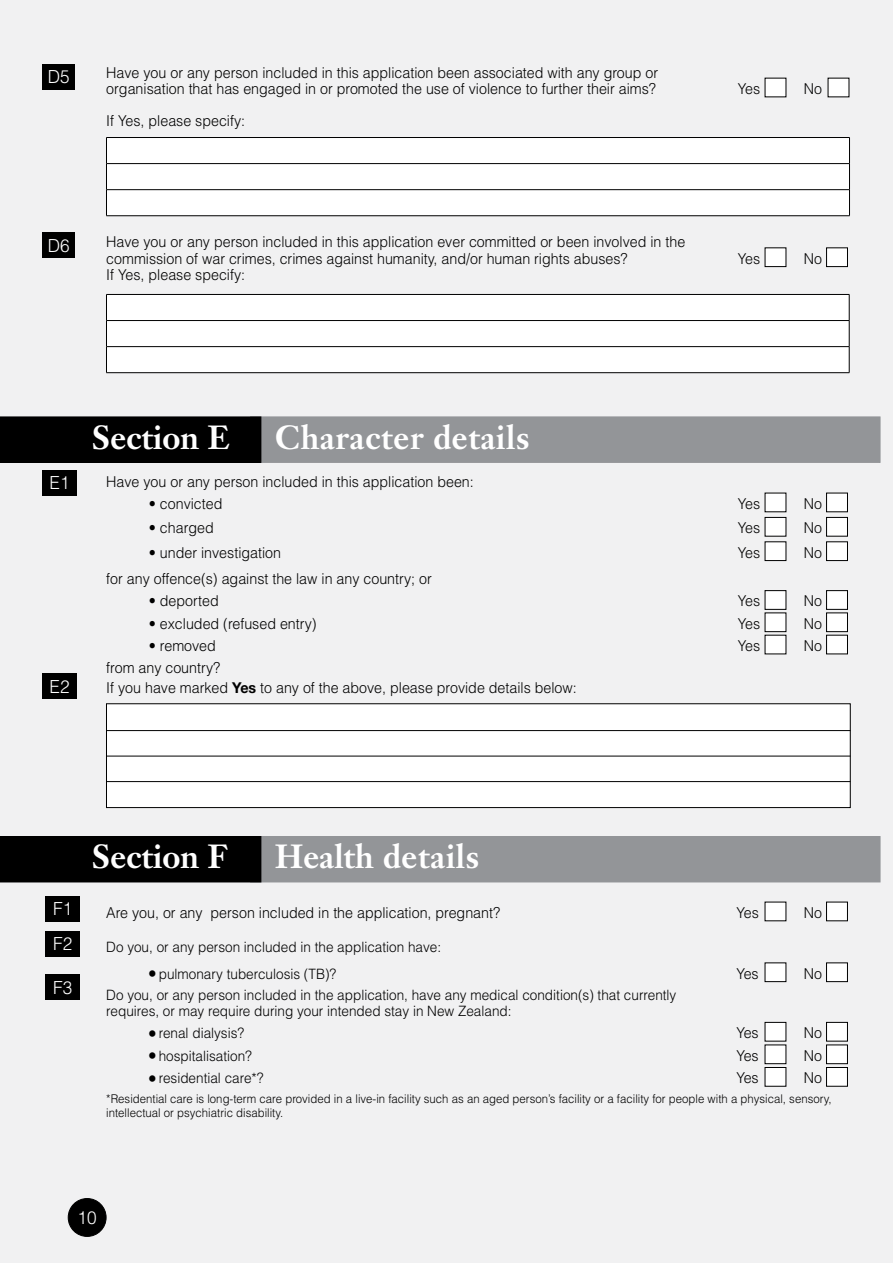
<style>
.page{position:relative;width:893px;height:1263px;background:#f1f1f2}
.page>*{position:absolute;margin:0;border:0;box-sizing:border-box;transform-origin:0 0}
.t1{font:700 33px "Janson Text";color:#fff;scale:.95 1}
.t2{font:700 33px "Janson Text";letter-spacing:.02em;color:#fff;scale:.95 1}
.t3{font:300 18px/35px "Helvetica";color:#fff;scale:.95 1}
.t4{font:300 15px/16.2px "Helvetica";color:#000;scale:.95 1}
.t5{font:300 14.25px/15.3px "Helvetica";color:#000;scale:.95 1}
.t6{font:300 12px/13.5px "Helvetica";color:#000;scale:.95 1}
.s1{font-family:"Helvetica Neue";font-weight:700}
.s2{font-size:18px}
</style>
<div class="page">
<div style="left:68px;top:1198px;width:38px;height:38px;background:#000;border-radius:50%"></div>
<div style="left:68px;top:1198px;width:38px;height:38px;border:1px solid #000;border-radius:50%"></div>
<div style="left:765px;top:902px;width:21px;height:19px;background:#fff"></div>
<div style="left:826px;top:902px;width:21px;height:19px;background:#fff"></div>
<div style="left:826px;top:902px;width:22px;height:19px;border:1px solid #000"></div>
<div style="left:765px;top:963px;width:21px;height:19px;background:#fff"></div>
<div style="left:765px;top:963px;width:21px;height:19px;border:1px solid #000"></div>
<div style="left:826px;top:963px;width:21px;height:19px;background:#fff"></div>
<div style="left:826px;top:963px;width:22px;height:19px;border:1px solid #000"></div>
<div style="left:765px;top:1022px;width:21px;height:19px;background:#fff"></div>
<div style="left:765px;top:1022px;width:21px;height:19px;border:1px solid #000"></div>
<div style="left:826px;top:1022px;width:21px;height:19px;background:#fff"></div>
<div style="left:826px;top:1022px;width:22px;height:19px;border:1px solid #000"></div>
<div style="left:765px;top:1045px;width:21px;height:19px;background:#fff"></div>
<div style="left:765px;top:1045px;width:21px;height:19px;border:1px solid #000"></div>
<div style="left:826px;top:1045px;width:21px;height:19px;background:#fff"></div>
<div style="left:826px;top:1045px;width:22px;height:19px;border:1px solid #000"></div>
<div style="left:765px;top:1067px;width:21px;height:19px;background:#fff"></div>
<div style="left:826px;top:1067px;width:21px;height:19px;background:#fff"></div>
<div style="left:826px;top:1067px;width:22px;height:19px;border:1px solid #000"></div>
<div style="left:46px;top:896px;width:34px;height:25px;background:#000"></div>
<div style="left:46px;top:931px;width:34px;height:25px;background:#000"></div>
<div style="left:46px;top:974px;width:34px;height:26px;background:#000"></div>
<div style="left:765px;top:493px;width:21px;height:19px;background:#fff"></div>
<div style="left:826px;top:493px;width:21px;height:19px;background:#fff"></div>
<div style="left:826px;top:493px;width:22px;height:19px;border:1px solid #000"></div>
<div style="left:765px;top:517px;width:21px;height:19px;background:#fff"></div>
<div style="left:765px;top:517px;width:21px;height:19px;border:1px solid #000"></div>
<div style="left:826px;top:517px;width:21px;height:19px;background:#fff"></div>
<div style="left:826px;top:517px;width:22px;height:19px;border:1px solid #000"></div>
<div style="left:765px;top:542px;width:21px;height:18px;background:#fff"></div>
<div style="left:765px;top:542px;width:21px;height:19px;border:1px solid #000"></div>
<div style="left:826px;top:542px;width:21px;height:18px;background:#fff"></div>
<div style="left:826px;top:542px;width:22px;height:19px;border:1px solid #000"></div>
<div style="left:765px;top:591px;width:21px;height:18px;background:#fff"></div>
<div style="left:826px;top:591px;width:21px;height:18px;background:#fff"></div>
<div style="left:826px;top:590px;width:22px;height:19px;border:1px solid #000"></div>
<div style="left:765px;top:613px;width:21px;height:19px;background:#fff"></div>
<div style="left:765px;top:613px;width:21px;height:19px;border:1px solid #000"></div>
<div style="left:826px;top:613px;width:21px;height:19px;background:#fff"></div>
<div style="left:826px;top:613px;width:22px;height:19px;border:1px solid #000"></div>
<div style="left:765px;top:635px;width:21px;height:19px;background:#fff"></div>
<div style="left:826px;top:635px;width:21px;height:19px;background:#fff"></div>
<div style="left:826px;top:635px;width:22px;height:19px;border:1px solid #000"></div>
<div style="left:250px;top:417px;width:630px;height:46px;background:#939598"></div>
<div style="left:0;top:417px;width:261px;height:46px;background:#000"></div>
<div style="left:106px;top:704px;width:744px;height:103px;background:#fff"></div>
<div style="left:106px;top:703px;width:744px;height:105px;border:1px solid #000"></div>
<hr style="left:107px;top:730px;width:743px;height:1px;background:#000">
<hr style="left:107px;top:756px;width:743px;height:1px;background:#000">
<hr style="left:107px;top:781px;width:743px;height:1px;background:#000">
<div style="left:43px;top:470px;width:34px;height:25px;background:#000"></div>
<div style="left:43px;top:673px;width:34px;height:26px;background:#000"></div>
<div style="left:250px;top:836px;width:630px;height:46px;background:#939598"></div>
<div style="left:0;top:836px;width:261px;height:46px;background:#000"></div>
<div style="left:765px;top:78px;width:21px;height:19px;background:#fff"></div>
<div style="left:828px;top:78px;width:21px;height:19px;background:#fff"></div>
<div style="left:43px;top:64px;width:32px;height:25px;background:#000"></div>
<div style="left:43px;top:233px;width:32px;height:25px;background:#000"></div>
<div style="left:765px;top:248px;width:21px;height:19px;background:#fff"></div>
<div style="left:765px;top:248px;width:21px;height:19px;border:1px solid #000"></div>
<div style="left:826px;top:248px;width:21px;height:19px;background:#fff"></div>
<div style="left:826px;top:248px;width:22px;height:19px;border:1px solid #000"></div>
<div style="left:107px;top:138px;width:742px;height:77px;background:#fff"></div>
<hr style="left:106px;top:137px;width:744px;height:1px;background:#000">
<hr style="left:106px;top:163px;width:744px;height:1px;background:#000">
<hr style="left:106px;top:189px;width:744px;height:1px;background:#000">
<svg style="left:106px;top:138px;width:1px;height:77px"></svg>
<svg style="left:849px;top:138px;width:1px;height:77px"></svg>
<hr style="left:106px;top:215px;width:744px;height:1px;background:#000">
<div style="left:107px;top:295px;width:742px;height:77px;background:#fff"></div>
<hr style="left:106px;top:294px;width:743px;height:1px;background:#000">
<hr style="left:106px;top:320px;width:743px;height:1px;background:#000">
<hr style="left:106px;top:346px;width:743px;height:1px;background:#000">
<svg style="left:106px;top:295px;width:1px;height:77px"></svg>
<svg style="left:849px;top:295px;width:1px;height:77px"></svg>
<hr style="left:106px;top:372px;width:743px;height:1px;background:#000">
<p class="t3" style="left:48px;top:59px;width:25px">D5</p>
<p class="t4" style="left:106px;top:64px;width:582px">Have you or any person included in this application been associated with any group or organisation that has engaged in or promoted the use of violence to further their aims?</p>
<p class="t4" style="left:106px;top:112px;width:148px">If Yes, please specify:</p>
<p class="t3" style="left:48px;top:228px;width:25px">D6</p>
<p class="t4" style="left:106px;top:234px;width:611px">Have you or any person included in this application ever committed or been involved in the commission of war crimes, crimes against humanity, and/or human rights abuses?</p>
<p class="t4" style="left:106px;top:266px;width:148px">If Yes, please specify:</p>
<p class="t4" style="left:738px;top:80px;width:25px">Yes</p>
<p class="t4" style="left:804px;top:80px;width:21px">No</p>
<p class="t4" style="left:738px;top:250px;width:25px">Yes</p>
<p class="t4" style="left:804px;top:250px;width:21px">No</p>
<h1 class="t1" style="left:92px;top:416px;width:146px">Section E</h1>
<h1 class="t2" style="left:275px;top:416px;width:269px">Character details</h1>
<p class="t3" style="left:50px;top:465px;width:23px">E1</p>
<p class="t3" style="left:50px;top:668px;width:23px">E2</p>
<p class="t4" style="left:106px;top:473px;width:388px">Have you or any person included in this application been:</p>
<p class="t4" style="left:149px;top:495px;width:79px">• convicted</p>
<p class="t4" style="left:738px;top:495px;width:25px">Yes</p>
<p class="t4" style="left:804px;top:495px;width:21px">No</p>
<p class="t4" style="left:149px;top:519px;width:70px">• charged</p>
<p class="t4" style="left:738px;top:519px;width:25px">Yes</p>
<p class="t4" style="left:804px;top:519px;width:21px">No</p>
<p class="t4" style="left:149px;top:544px;width:141px">• under investigation</p>
<p class="t4" style="left:738px;top:544px;width:25px">Yes</p>
<p class="t4" style="left:804px;top:544px;width:21px">No</p>
<p class="t4" style="left:106px;top:570px;width:344px">for any offence(s) against the law in any country; or</p>
<p class="t4" style="left:149px;top:592px;width:75px">• deported</p>
<p class="t4" style="left:738px;top:592px;width:25px">Yes</p>
<p class="t4" style="left:804px;top:592px;width:21px">No</p>
<p class="t4" style="left:149px;top:615px;width:178px">• excluded (refused entry)</p>
<p class="t4" style="left:738px;top:615px;width:25px">Yes</p>
<p class="t4" style="left:804px;top:615px;width:21px">No</p>
<p class="t4" style="left:149px;top:637px;width:72px">• removed</p>
<p class="t4" style="left:738px;top:637px;width:25px">Yes</p>
<p class="t4" style="left:804px;top:637px;width:21px">No</p>
<p class="t4" style="left:106px;top:659px;width:122px">from any country?</p>
<p class="t4" style="left:106px;top:679px;width:497px">If you have marked <span class="s1">Yes</span> to any of the above, please provide details below:</p>
<p class="t3" style="left:53px;top:891px;width:22px">F1<br>F2</p>
<p class="t3" style="left:53px;top:969px;width:22px">F3</p>
<h1 class="t1" style="left:92px;top:836px;width:144px">Section F</h1>
<h1 class="t1" style="left:275px;top:836px;width:216px">Health details</h1>
<p class="t4" style="left:106px;top:904px;width:416px">Are you, or any person included in the application, pregnant?</p>
<p class="t4" style="left:736px;top:904px;width:25px">Yes</p>
<p class="t4" style="left:804px;top:904px;width:21px">No</p>
<p class="t5" style="left:106px;top:939px;width:354px">Do you, or any person included in the application have:</p>
<p class="t5" style="left:148px;top:965px;width:199px"><span class="s2">•</span> pulmonary tuberculosis (TB)?</p>
<p class="t4" style="left:736px;top:965px;width:25px">Yes</p>
<p class="t4" style="left:804px;top:965px;width:21px">No</p>
<p class="t5" style="left:106px;top:987px;width:602px">Do you, or any person included in the application, have any medical condition(s) that currently requires, or may require during your intended stay in New Zealand:</p>
<p class="t5" style="left:148px;top:1025px;width:103px"><span class="s2">•</span> renal dialysis?</p>
<p class="t4" style="left:736px;top:1024px;width:25px">Yes</p>
<p class="t4" style="left:804px;top:1024px;width:21px">No</p>
<p class="t5" style="left:148px;top:1047px;width:111px"><span class="s2">•</span> hospitalisation?</p>
<p class="t4" style="left:736px;top:1047px;width:25px">Yes</p>
<p class="t4" style="left:804px;top:1047px;width:21px">No</p>
<p class="t5" style="left:148px;top:1070px;width:123px"><span class="s2">•</span> residential care*?</p>
<p class="t4" style="left:736px;top:1069px;width:25px">Yes</p>
<p class="t4" style="left:804px;top:1069px;width:21px">No</p>
<p class="t6" style="left:106px;top:1092px;width:765px">*Residential care is long-term care provided in a live-in facility such as an aged person’s facility or a facility for people with a physical, sensory, intellectual or psychiatric disability.</p>
<p class="t3" style="left:77px;top:1202px;width:22px">10</p>
</div>
